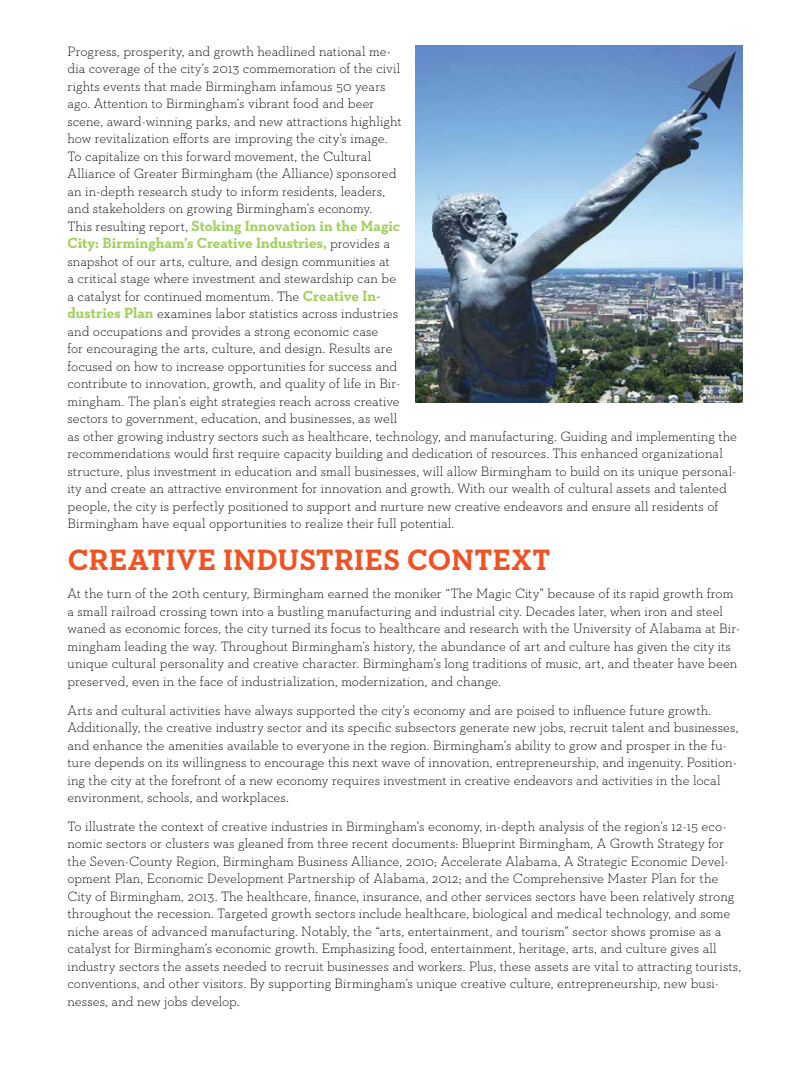
<style>
.page{position:relative;width:810px;height:1080px;background:#fff}
.page>*{position:absolute;margin:0;border:0;box-sizing:border-box;transform-origin:0 0}
.t1{font:700 30px "Neutraface Slab Text";letter-spacing:.01em;color:#f05323}
.t2{font:700 15px/17.5px "Neutraface Slab Text";color:#a3cf60}
.t3{font:300 13.75px/17.5px "Neutraface Slab Text";color:#000}
.s1{font-weight:300;font-size:13.75px;color:#000}
.s2{font-weight:700;font-size:15px;color:#a3cf60}
</style>
<div class="page">
<img style="left:416px;top:45px;width:326px;height:357px">
<p class="t3" style="left:68px;top:42px;width:336px">Progress, prosperity, and growth headlined national me&shy;dia coverage of the city’s 2013 commemoration of the civil rights events that made Birmingham infamous 50 years ago. Attention to Birmingham’s vibrant food and beer scene, award-winning parks, and new attractions highlight how revitalization efforts are improving the city’s image.<br>To capitalize on this forward movement, the Cultural Alliance of Greater Birmingham (the Alliance) sponsored an in-depth research study to inform residents, leaders, and stakeholders on growing Birmingham’s economy.</p>
<p class="t2" style="left:67px;top:217px;width:334px"><span class="s1">This resulting report,</span> Stoking Innovation in the Magic<br>City: Birmingham’s Creative Industries, <span class="s1">provides a</span></p>
<p class="t3" style="left:67px;top:252px;width:671px">snapshot of our arts, culture, and design communities at<br>a critical stage where investment and stewardship can be<br>a catalyst for continued momentum. The <span class="s2">Creative In-<br>dustries Plan</span> examines labor statistics across industries<br>and occupations and provides a strong economic case<br>for encouraging the arts, culture, and design. Results are<br>focused on how to increase opportunities for success and<br>contribute to innovation, growth, and quality of life in Bir-<br>mingham. The plan’s eight strategies reach across creative<br>sectors to government, education, and businesses, as well<br>as other growing industry sectors such as healthcare, technology, and manufacturing. Guiding and implementing the recommendations would first require capacity building and dedication of resources. This enhanced organizational structure, plus investment in education and small businesses, will allow Birmingham to build on its unique personal&shy;ity and create an attractive environment for innovation and growth. With our wealth of cultural assets and talented people, the city is perfectly positioned to support and nurture new creative endeavors and ensure all residents of Birmingham have equal opportunities to realize their full potential.</p>
<h1 class="t1" style="left:68px;top:540px;width:484px">CREATIVE INDUSTRIES CONTEXT</h1>
<p class="t3" style="left:68px;top:585px;width:674px">At the turn of the 20th century, Birmingham earned the moniker “The Magic City” because of its rapid growth from a small railroad crossing town into a bustling manufacturing and industrial city. Decades later, when iron and steel waned as economic forces, the city turned its focus to healthcare and research with the University of Alabama at Bir&shy;mingham leading the way. Throughout Birmingham’s history, the abundance of art and culture has given the city its unique cultural personality and creative character. Birmingham’s long traditions of music, art, and theater have been preserved, even in the face of industrialization, modernization, and change.</p>
<p class="t3" style="left:68px;top:701px;width:673px">Arts and cultural activities have always supported the city’s economy and are poised to influence future growth.<br>Additionally, the creative industry sector and its specific subsectors generate new jobs, recruit talent and businesses, and enhance the amenities available to everyone in the region. Birmingham’s ability to grow and prosper in the fu&shy;ture depends on its willingness to encourage this next wave of innovation, entrepreneurship, and ingenuity. Position&shy;ing the city at the forefront of a new economy requires investment in creative endeavors and activities in the local environment, schools, and workplaces.</p>
<p class="t3" style="left:68px;top:817px;width:675px">To illustrate the context of creative industries in Birmingham’s economy, in-depth analysis of the region’s 12-15 eco&shy;nomic sectors or clusters was gleaned from three recent documents: Blueprint Birmingham, A Growth Strategy for the Seven-County Region, Birmingham Business Alliance, 2010; Accelerate Alabama, A Strategic Economic Devel&shy;opment Plan, Economic Development Partnership of Alabama, 2012; and the Comprehensive Master Plan for the City of Birmingham, 2013. The healthcare, finance, insurance, and other services sectors have been relatively strong throughout the recession. Targeted growth sectors include healthcare, biological and medical technology, and some niche areas of advanced manufacturing. Notably, the “arts, entertainment, and tourism” sector shows promise as a catalyst for Birmingham’s economic growth. Emphasizing food, entertainment, heritage, arts, and culture gives all industry sectors the assets needed to recruit businesses and workers. Plus, these assets are vital to attracting tourists, conventions, and other visitors. By supporting Birmingham’s unique creative culture, entrepreneurship, new busi&shy;nesses, and new jobs develop.</p>
</div>
